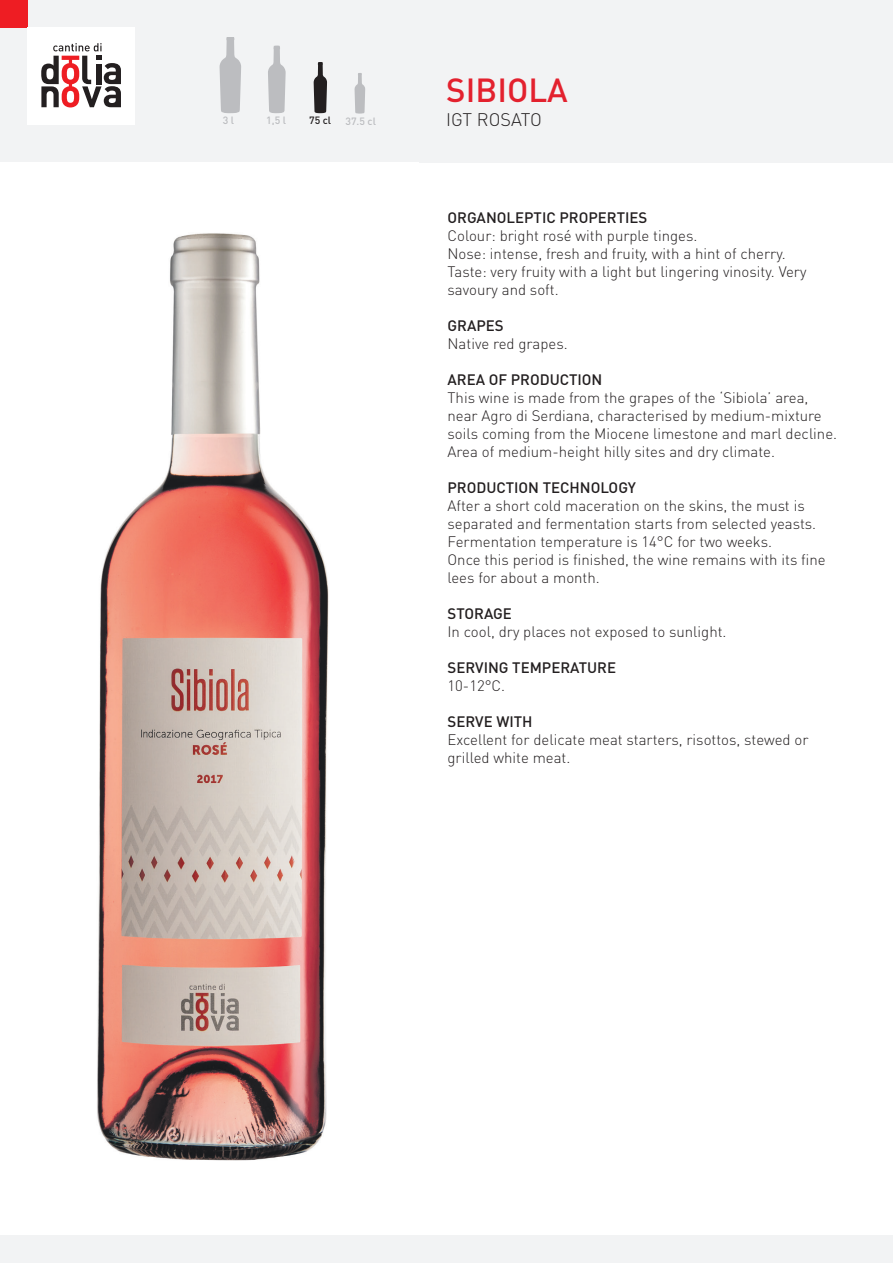
<style>
.page{position:relative;width:893px;height:1263px;background:#fff}
.page>*{position:absolute;margin:0;border:0;box-sizing:border-box;transform-origin:0 0}
.t1{font:500 33px "DIN Pro";color:#e3212e}
.t2{font:300 18px "DIN Pro";color:#231f20}
.t3{font:300 15px/18px "DIN Pro";color:#231f20}
.t4{font:500 15px "DIN Pro";color:#231f20}
.t5{font:500 10.5px "DIN Pro";color:#bcbdc0}
.t6{font:500 10.5px "DIN Pro";color:#231f20}
</style>
<div class="page">
<div style="left:0;top:0;width:893px;height:162px;background:#f2f3f4"></div>
<div style="left:0;top:1235px;width:893px;height:28px;background:#f2f3f4"></div>
<div style="left:0;top:0;width:27px;height:27px;background:#ee1d23"></div>
<div style="left:27px;top:27px;width:108px;height:98px;background:#fff"></div>
<svg style="left:41px;top:43px;width:80px;height:64px"></svg>
<svg style="left:314px;top:62px;width:13px;height:51px"></svg>
<svg style="left:268px;top:46px;width:18px;height:67px"></svg>
<svg style="left:220px;top:37px;width:21px;height:76px"></svg>
<svg style="left:355px;top:73px;width:10px;height:41px"></svg>
<img style="left:97px;top:233px;width:232px;height:928px">
<p class="t5" style="left:223px;top:114px;width:13px">3 l</p>
<p class="t5" style="left:266px;top:114px;width:21px">1,5 l</p>
<p class="t6" style="left:309px;top:114px;width:24px">75 cl</p>
<p class="t5" style="left:345px;top:114px;width:32px">37,5 cl</p>
<h1 class="t1" style="left:446px;top:68px;width:123px">SIBIOLA</h1>
<p class="t2" style="left:446px;top:107px;width:97px">IGT ROSATO</p>
<p class="t4" style="left:448px;top:207px;width:201px">ORGANOLEPTIC PROPERTIES</p>
<p class="t3" style="left:448px;top:225px;width:360px">Colour: bright rosé with purple tinges.<br>Nose: intense, fresh and fruity, with a hint of cherry.<br>Taste: very fruity with a light but lingering vinosity. Very savoury and soft.</p>
<p class="t4" style="left:448px;top:315px;width:58px">GRAPES</p>
<p class="t3" style="left:448px;top:333px;width:122px">Native red grapes.</p>
<p class="t4" style="left:448px;top:369px;width:156px">AREA OF PRODUCTION</p>
<p class="t3" style="left:448px;top:387px;width:391px">This wine is made from the grapes of the ‘Sibiola’ area, near Agro di Serdiana, characterised by medium-mixture soils coming from the Miocene limestone and marl decline.<br>Area of medium-height hilly sites and dry climate.</p>
<p class="t4" style="left:448px;top:477px;width:190px">PRODUCTION TECHNOLOGY</p>
<p class="t3" style="left:448px;top:495px;width:380px">After a short cold maceration on the skins, the must is separated and fermentation starts from selected yeasts.<br>Fermentation temperature is 14°C for two weeks.<br>Once this period is finished, the wine remains with its fine lees for about a month.</p>
<p class="t4" style="left:448px;top:603px;width:66px">STORAGE</p>
<p class="t3" style="left:448px;top:621px;width:281px">In cool, dry places not exposed to sunlight.</p>
<p class="t4" style="left:448px;top:657px;width:170px">SERVING TEMPERATURE</p>
<p class="t3" style="left:448px;top:675px;width:59px">10-12°C.</p>
<p class="t4" style="left:448px;top:711px;width:87px">SERVE WITH</p>
<p class="t3" style="left:448px;top:729px;width:362px">Excellent for delicate meat starters, risottos, stewed or grilled white meat.</p>
</div>
